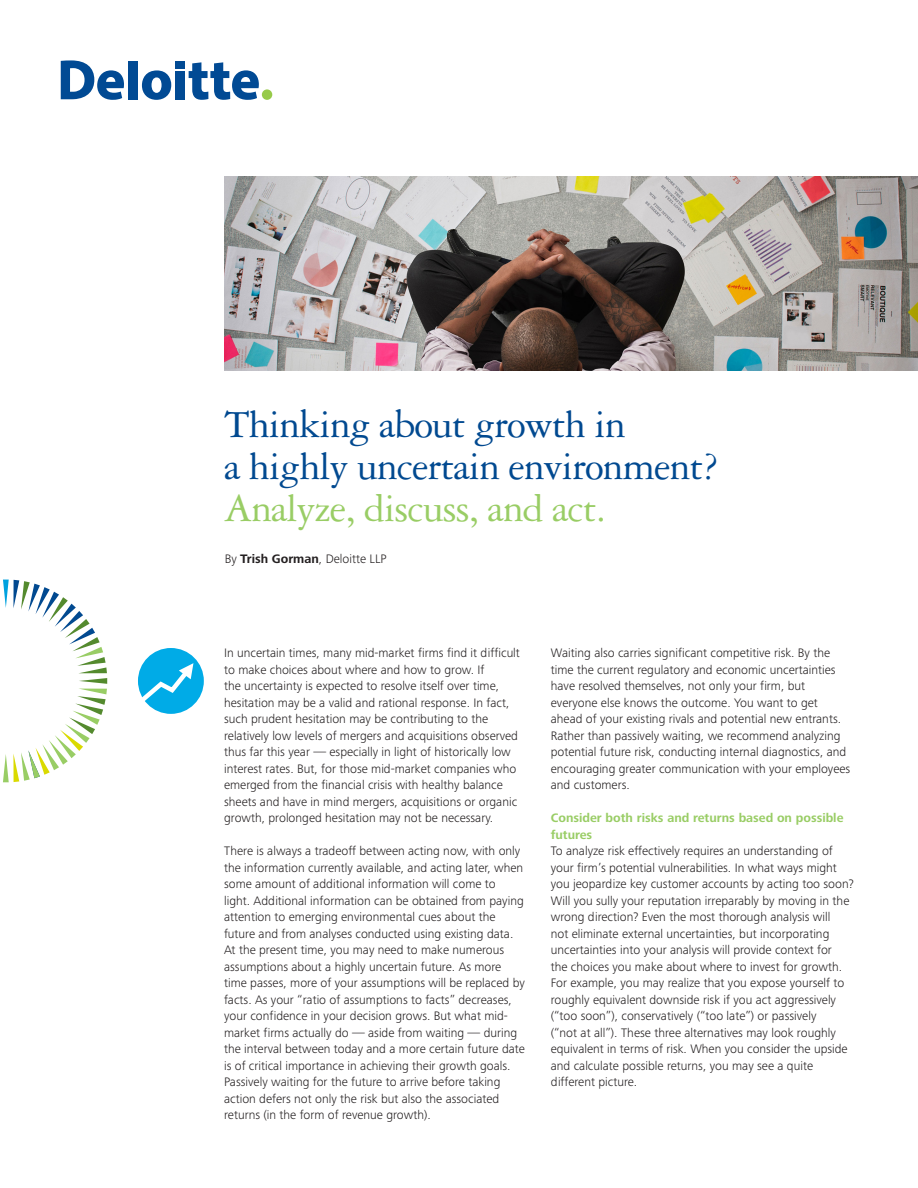
<style>
.page{position:relative;width:918px;height:1188px;background:#fff}
.page>*{position:absolute;margin:0;border:0;box-sizing:border-box;transform-origin:0 0}
.Deloitte_title_4{font:42px/42px "Garamond 3 LT Std";letter-spacing:-.025em;color:#014990}
.Deloitte_title_4-2{font:42px "Garamond 3 LT Std";letter-spacing:-.025em;color:#99cd65}
.Deloitte_body{font:300 12.75px/16.5px "Frutiger Next Pro";color:#231f20}
.Deloitte_heading_2{font:700 12.75px/16.5px "Frutiger Next Pro";color:#99cd65}
.s1{font-weight:700}
</style>
<div class="page">
<div style="left:128px;top:61px;width:10px;height:38px;background:#014a94"></div>
<svg style="left:142px;top:70px;width:29px;height:30px"></svg>
<div style="left:175px;top:71px;width:10px;height:28px;background:#014a94"></div>
<div style="left:175px;top:61px;width:10px;height:7px;background:#014a94"></div>
<svg style="left:189px;top:62px;width:70px;height:38px"></svg>
<div style="left:262px;top:89px;width:10px;height:11px;background:#97ca49;border-radius:50%"></div>
<svg style="left:61px;top:60px;width:63px;height:40px"></svg>
<div style="left:138px;top:648px;width:66px;height:66px;background:#00abe7;border-radius:50%"></div>
<svg style="left:138px;top:663px;width:55px;height:46px"></svg>
<img style="left:225px;top:176px;width:692px;height:195px">
<svg style="left:3px;top:580px;width:104px;height:202px"></svg>
<p class="Deloitte_title_4" style="left:224px;top:404px;width:496px">Thinking about growth in<br>a highly uncertain environment?</p>
<p class="Deloitte_title_4-2" style="left:224px;top:486px;width:384px">Analyze, discuss, and act.</p>
<p class="Deloitte_body" style="left:225px;top:550px;width:163px">By <span class="s1">Trish Gorman</span>, Deloitte LLP</p>
<p class="Deloitte_body" style="left:224px;top:645px;width:297px">In uncertain times, many mid-market firms find it difficult to make choices about where and how to grow. If<br>the uncertainty is expected to resolve itself over time, hesitation may be a valid and rational response. In fact, such prudent hesitation may be contributing to the relatively low levels of mergers and acquisitions observed thus far this year — especially in light of historically low interest rates. But, for those mid-market companies who emerged from the financial crisis with healthy balance sheets and have in mind mergers, acquisitions or organic growth, prolonged hesitation may not be necessary.</p>
<p class="Deloitte_body" style="left:224px;top:843px;width:302px">There is always a tradeoff between acting now, with only the information currently available, and acting later, when some amount of additional information will come to light. Additional information can be obtained from paying attention to emerging environmental cues about the future and from analyses conducted using existing data.<br>At the present time, you may need to make numerous assumptions about a highly uncertain future. As more time passes, more of your assumptions will be replaced by facts. As your “ratio of assumptions to facts” decreases, your confidence in your decision grows. But what mid&shy;market firms actually do — aside from waiting — during the interval between today and a more certain future date is of critical importance in achieving their growth goals.<br>Passively waiting for the future to arrive before taking action defers not only the risk but also the associated returns (in the form of revenue growth).</p>
<p class="Deloitte_body" style="left:551px;top:645px;width:301px">Waiting also carries significant competitive risk. By the time the current regulatory and economic uncertainties have resolved themselves, not only your firm, but everyone else knows the outcome. You want to get ahead of your existing rivals and potential new entrants.<br>Rather than passively waiting, we recommend analyzing potential future risk, conducting internal diagnostics, and encouraging greater communication with your employees and customers.</p>
<p class="Deloitte_heading_2" style="left:551px;top:810px;width:294px">Consider both risks and returns based on possible futures</p>
<p class="Deloitte_body" style="left:551px;top:843px;width:304px">To analyze risk effectively requires an understanding of your firm’s potential vulnerabilities. In what ways might you jeopardize key customer accounts by acting too soon?<br>Will you sully your reputation irreparably by moving in the wrong direction? Even the most thorough analysis will<br>not eliminate external uncertainties, but incorporating uncertainties into your analysis will provide context for<br>the choices you make about where to invest for growth.<br>For example, you may realize that you expose yourself to roughly equivalent downside risk if you act aggressively (“too soon”), conservatively (“too late”) or passively<br>(“not at all”). These three alternatives may look roughly equivalent in terms of risk. When you consider the upside and calculate possible returns, you may see a quite different picture.</p>
</div>
